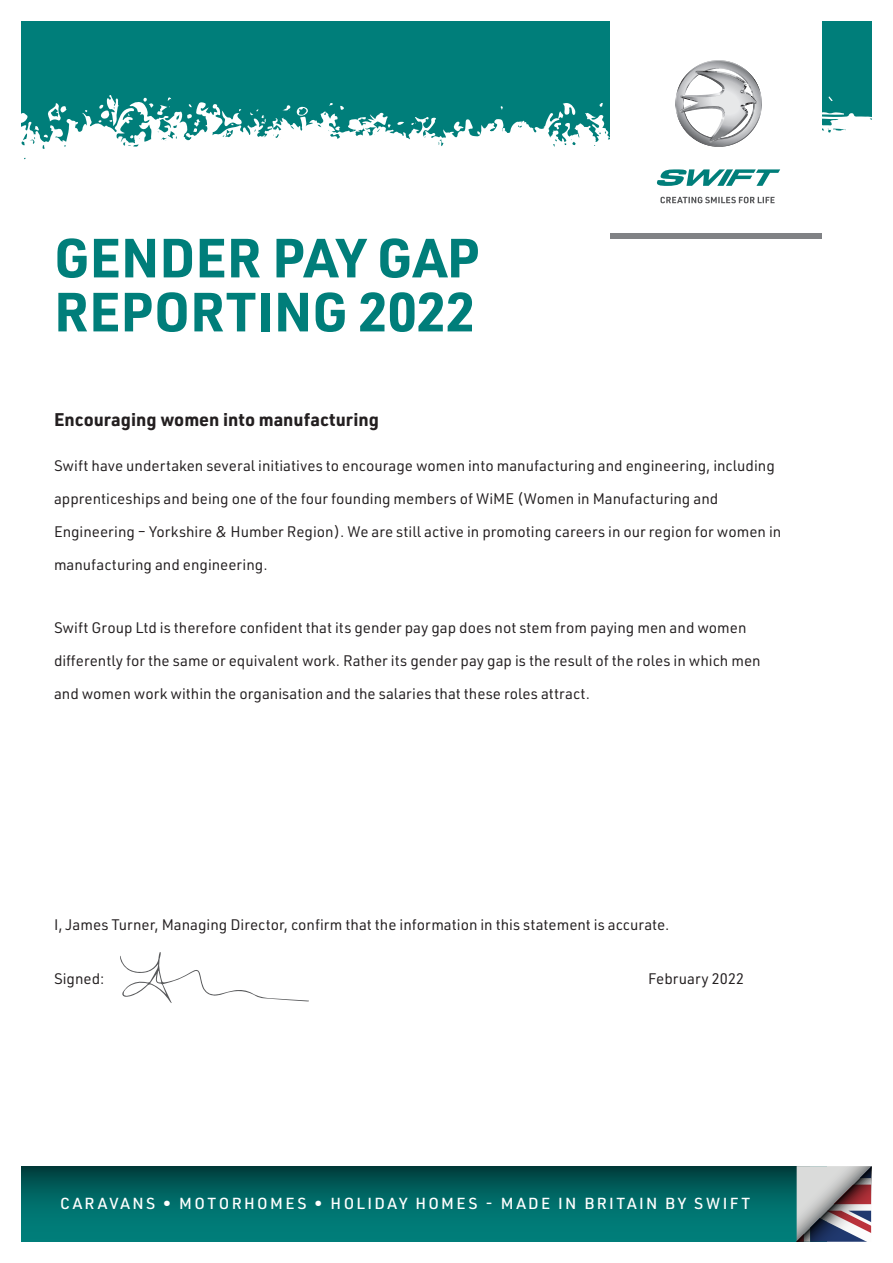
<style>
.page{position:relative;width:893px;height:1263px;background:#fff}
.page>*{position:absolute;margin:0;border:0;box-sizing:border-box;transform-origin:0 0}
.t1{font:700 54px/54px "URWDIN";color:#007e7a}
.t2{font:700 18px "URWDIN";color:#231f20}
.t3{font:500 15.75px "URWDIN";letter-spacing:.15em;color:#fff}
.t4{font:15px "URWDIN";color:#231f20}
</style>
<div class="page">
<svg style="left:120px;top:952px;width:189px;height:51px"></svg>
<svg style="left:21px;top:21px;width:851px;height:139px;fill:#007e7a"></svg>
<div style="left:611px;top:11px;width:211px;height:228px;background:#fff"></div>
<div style="left:611px;top:234px;width:211px;height:5px;background:#808285"></div>
<svg style="left:660px;top:197px;width:115px;height:6px"></svg>
<svg style="left:656px;top:169px;width:124px;height:17px"></svg>
<svg style="left:675px;top:60px;width:87px;height:87px"></svg>
<svg style="left:21px;top:1166px;width:776px;height:76px;background:#006864"></svg>
<svg style="left:797px;top:1166px;width:74px;height:76px;background:#9c929a"></svg>
<p class="t1" style="left:54px;top:229px;width:427px">GENDER PAY GAP<br>REPORTING 2022</p>
<p class="t2" style="left:54px;top:407px;width:326px">Encouraging women into manufacturing</p>
<p class="t4" style="left:54px;top:456px;width:722px">Swift have undertaken several initiatives to encourage women into manufacturing and engineering, including</p>
<p class="t4" style="left:54px;top:489px;width:666px">apprenticeships and being one of the four founding members of WiME (Women in Manufacturing and</p>
<p class="t4" style="left:54px;top:522px;width:729px">Engineering – Yorkshire &amp; Humber Region). We are still active in promoting careers in our region for women in</p>
<p class="t4" style="left:54px;top:555px;width:215px">manufacturing and engineering.</p>
<p class="t4" style="left:54px;top:617px;width:694px">Swift Group Ltd is therefore confident that its gender pay gap does not stem from paying men and women</p>
<p class="t4" style="left:54px;top:650px;width:708px">differently for the same or equivalent work. Rather its gender pay gap is the result of the roles in which men</p>
<p class="t4" style="left:54px;top:683px;width:537px">and women work within the organisation and the salaries that these roles attract.</p>
<p class="t4" style="left:54px;top:914px;width:617px">I, James Turner, Managing Director, confirm that the information in this statement is accurate.</p>
<p class="t4" style="left:54px;top:968px;width:52px">Signed:</p>
<p class="t4" style="left:648px;top:968px;width:98px">February 2022</p>
<p class="t3" style="left:60px;top:1193px;width:692px">CARAVANS • MOTORHOMES • HOLIDAY HOMES - MADE IN BRITAIN BY SWIFT</p>
</div>
